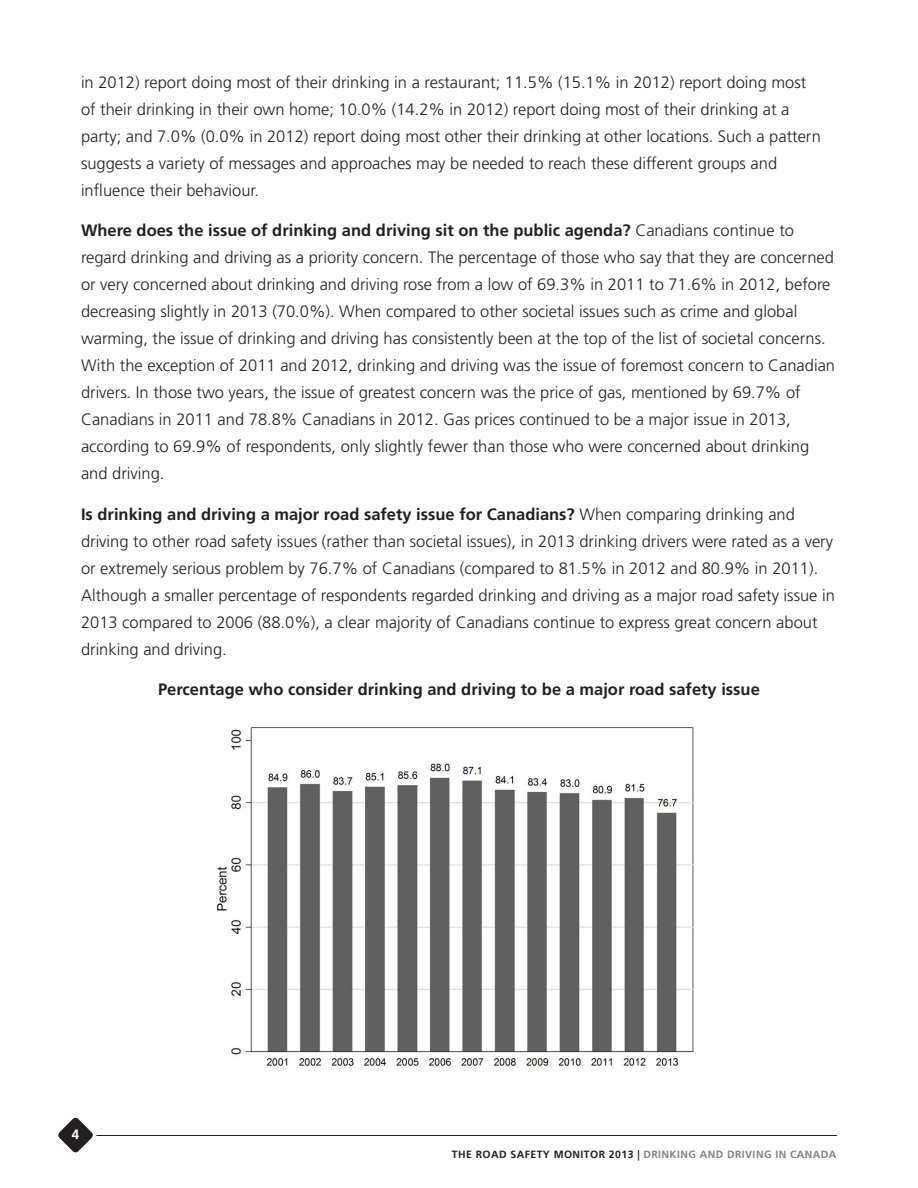
<style>
.page{position:relative;width:918px;height:1188px;background:#fff}
.page>*{position:absolute;margin:0;border:0;box-sizing:border-box;transform-origin:0 0}
.BODY_COPY{font:300 16.5px/27px "Frutiger LT Std";color:#231f20}
.BODY_COPY-2{font:700 16.5px "Frutiger LT Std";color:#231f20}
.t1{font:700 13.5px "Frutiger LT Std";color:#fff}
.t2{font:700 10.5px "Frutiger LT Std";letter-spacing:.04em;color:#808285}
.s1{font-weight:700}
.s2{color:#231f20}
</style>
<div class="page">
<hr style="left:96px;top:1135px;width:741px;height:1px;background:#231f20">
<svg style="left:58px;top:1117px;width:35px;height:36px"></svg>
<img style="left:216px;top:727px;width:478px;height:339px">
<p class="BODY_COPY" style="left:81px;top:69px;width:741px">in 2012) report doing most of their drinking in a restaurant; 11.5% (15.1% in 2012) report doing most of their drinking in their own home; 10.0% (14.2% in 2012) report doing most of their drinking at a party; and 7.0% (0.0% in 2012) report doing most other their drinking at other locations. Such a pattern suggests a variety of messages and approaches may be needed to reach these different groups and influence their behaviour.</p>
<p class="BODY_COPY" style="left:81px;top:218px;width:756px"><span class="s1">Where does the issue of drinking and driving sit on the public agenda?</span> Canadians continue to regard drinking and driving as a priority concern. The percentage of those who say that they are concerned or very concerned about drinking and driving rose from a low of 69.3% in 2011 to 71.6% in 2012, before decreasing slightly in 2013 (70.0%). When compared to other societal issues such as crime and global warming, the issue of drinking and driving has consistently been at the top of the list of societal concerns.<br>With the exception of 2011 and 2012, drinking and driving was the issue of foremost concern to Canadian drivers. In those two years, the issue of greatest concern was the price of gas, mentioned by 69.7% of Canadians in 2011 and 78.8% Canadians in 2012. Gas prices continued to be a major issue in 2013, according to 69.9% of respondents, only slightly fewer than those who were concerned about drinking and driving.</p>
<p class="BODY_COPY" style="left:81px;top:501px;width:755px"><span class="s1">Is drinking and driving a major road safety issue for Canadians?</span> When comparing drinking and driving to other road safety issues (rather than societal issues), in 2013 drinking drivers were rated as a very or extremely serious problem by 76.7% of Canadians (compared to 81.5% in 2012 and 80.9% in 2011).<br>Although a smaller percentage of respondents regarded drinking and driving as a major road safety issue in 2013 compared to 2006 (88.0%), a clear majority of Canadians continue to express great concern about drinking and driving.</p>
<p class="BODY_COPY-2" style="left:158px;top:680px;width:603px">Percentage who consider drinking and driving to be a major road safety issue</p>
<p class="t1" style="left:72px;top:1126px;width:9px">4</p>
<p class="t2" style="left:452px;top:1148px;width:386px"><span class="s2">THE ROAD SAFETY MONITOR 2013 |</span> DRINKING AND DRIVING IN CANADA</p>
</div>
